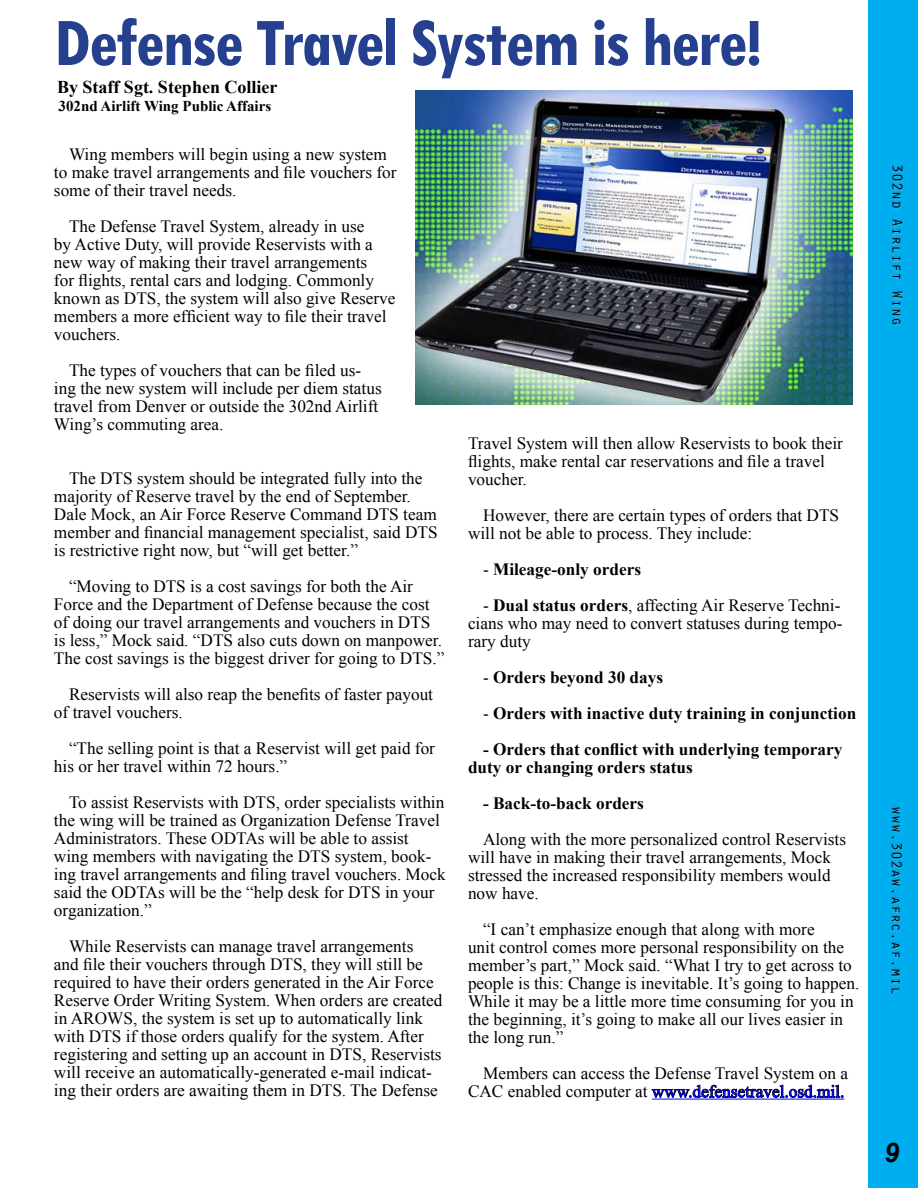
<style>
.page{position:relative;width:918px;height:1188px;background:#fff}
.page>*{position:absolute;margin:0;border:0;box-sizing:border-box;transform-origin:0 0}
.t1{font:700 condensed 72px "Tw Cen";letter-spacing:-.03em;color:#25408f}
.t2{font:italic 700 27px "Arial";color:#000}
.t3{font:700 18px "Times New Roman";color:#000}
.t4{font:17.25px/18px "Times New Roman";color:#000}
.t5{font:700 17.25px/18px "Times New Roman";color:#000}
.t6{font:15px "Orator Std";color:#000}
.t7{font:700 15px "Times New Roman";color:#000}
.s1{font-weight:400}
.s2{font-weight:700}
.s3{color:#00f}
</style>
<div class="page">
<div style="left:868px;top:0;width:50px;height:1188px;background:#00aeef"></div>
<hr style="left:652px;top:1099px;width:192px;height:1px;background:#00f">
<svg style="left:651px;top:1084px;width:193px;height:14px"></svg>
<img style="left:415px;top:90px;width:437px;height:315px">
<h1 class="t1" style="left:54px;top:-1px;width:709px">Defense Travel System is here!</h1>
<p class="t3" style="left:57px;top:75px;width:222px">By Staff Sgt. Stephen Collier</p>
<p class="t7" style="left:58px;top:96px;width:214px">302nd Airlift Wing Public Affairs</p>
<p class="t4" style="left:54px;top:145px;width:344px;text-indent:15px">Wing members will begin using a new system to make travel arrangements and file vouchers for some of their travel needs.</p>
<p class="t4" style="left:54px;top:217px;width:343px;text-indent:15px">The Defense Travel System, already in use<br>by Active Duty, will provide Reservists with a new way of making their travel arrangements<br>for flights, rental cars and lodging. Commonly known as DTS, the system will also give Reserve members a more efficient way to file their travel vouchers.</p>
<p class="t4" style="left:54px;top:361px;width:329px;text-indent:15px">The types of vouchers that can be filed us&shy;ing the new system will include per diem status travel from Denver or outside the 302nd Airlift Wing’s commuting area.</p>
<p class="t4" style="left:54px;top:469px;width:385px;text-indent:15px">The DTS system should be integrated fully into the majority of Reserve travel by the end of September.<br>Dale Mock, an Air Force Reserve Command DTS team member and financial management specialist, said DTS is restrictive right now, but “will get better.”</p>
<p class="t4" style="left:54px;top:577px;width:392px;text-indent:15px">“Moving to DTS is a cost savings for both the Air Force and the Department of Defense because the cost of doing our travel arrangements and vouchers in DTS is less,” Mock said. “DTS also cuts down on manpower.<br>The cost savings is the biggest driver for going to DTS.”</p>
<p class="t4" style="left:54px;top:685px;width:381px;text-indent:15px">Reservists will also reap the benefits of faster payout of travel vouchers.</p>
<p class="t4" style="left:54px;top:739px;width:383px;text-indent:15px">“The selling point is that a Reservist will get paid for his or her travel within 72 hours.”</p>
<p class="t4" style="left:54px;top:793px;width:393px;text-indent:15px">To assist Reservists with DTS, order specialists within the wing will be trained as Organization Defense Travel Administrators. These ODTAs will be able to assist wing members with navigating the DTS system, book&shy;ing travel arrangements and filing travel vouchers. Mock said the ODTAs will be the “help desk for DTS in your organization.”</p>
<p class="t4" style="left:54px;top:937px;width:390px;text-indent:15px">While Reservists can manage travel arrangements and file their vouchers through DTS, they will still be required to have their orders generated in the Air Force Reserve Order Writing System. When orders are created in AROWS, the system is set up to automatically link with DTS if those orders qualify for the system. After registering and setting up an account in DTS, Reservists will receive an automatically-generated e-mail indicat&shy;ing their orders are awaiting them in DTS. The Defense</p>
<p class="t4" style="left:468px;top:434px;width:377px">Travel System will then allow Reservists to book their flights, make rental car reservations and file a travel voucher.</p>
<p class="t4" style="left:468px;top:506px;width:373px;text-indent:15px">However, there are certain types of orders that DTS will not be able to process. They include:</p>
<p class="t5" style="left:483px;top:560px;width:160px"><span class="s1">-</span> Mileage-only orders</p>
<p class="t4" style="left:468px;top:596px;width:376px;text-indent:15px">- <span class="s2">Dual status orders</span>, affecting Air Reserve Techni&shy;cians who may need to convert statuses during tempo&shy;rary duty</p>
<p class="t5" style="left:483px;top:668px;width:182px"><span class="s1">-</span> Orders beyond 30 days</p>
<p class="t5" style="left:483px;top:704px;width:375px"><span class="s1">-</span> Orders with inactive duty training in conjunction</p>
<p class="t5" style="left:468px;top:740px;width:376px;text-indent:15px">- Orders that conflict with underlying temporary duty or changing orders status</p>
<p class="t5" style="left:483px;top:794px;width:162px">- Back-to-back orders</p>
<p class="t4" style="left:468px;top:830px;width:380px;text-indent:15px">Along with the more personalized control Reservists will have in making their travel arrangements, Mock stressed the increased responsibility members would now have.</p>
<p class="t4" style="left:468px;top:920px;width:393px;text-indent:15px">“I can’t emphasize enough that along with more<br>unit control comes more personal responsibility on the member’s part,” Mock said. “What I try to get across to people is this: Change is inevitable. It’s going to happen.<br>While it may be a little more time consuming for you in the beginning, it’s going to make all our lives easier in the long run.”</p>
<p class="t4" style="left:468px;top:1064px;width:382px;text-align:right">Members can access the Defense Travel System on a<br>CAC enabled computer at <span class="s3">www.defensetravel.osd.mil.</span></p>
<p class="t6" style="left:908px;top:164px;width:163px;rotate:90deg">302nd Airlift Wing</p>
<p class="t6" style="left:907px;top:806px;width:191px;rotate:90deg">www.302aw.afrc.af.mil</p>
<h2 class="t2" style="left:884px;top:1134px;width:17px">9</h2>
</div>
